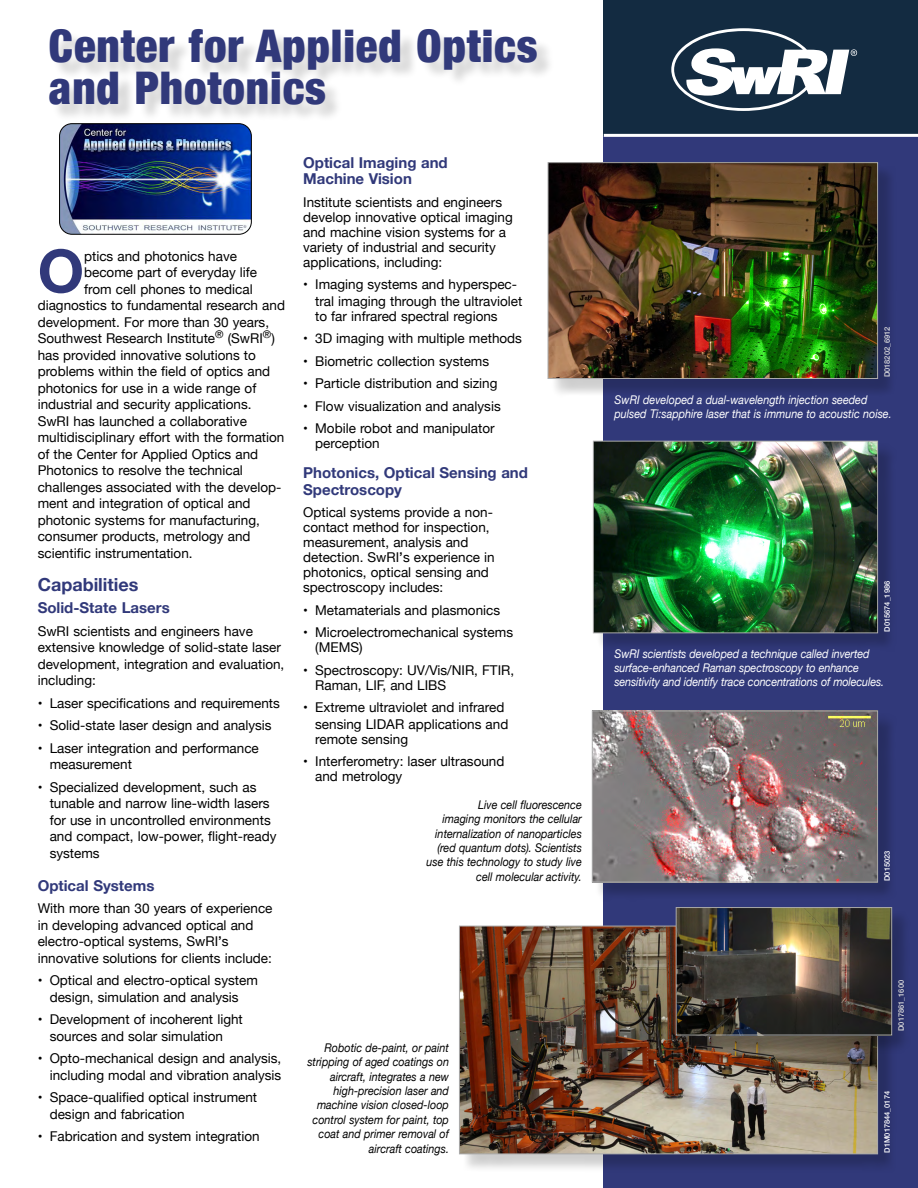
<style>
.page{position:relative;width:918px;height:1188px;background:#fff}
.page>*{position:absolute;margin:0;border:0;box-sizing:border-box;transform-origin:0 0}
.t1{font:700 59.7px "Helvetica Neue";color:#31397a}
.t2{font:900 condensed 45px/42px "Helvetica Neue";letter-spacing:.02em;color:#31397a}
.t3{font:700 18px "Helvetica Neue";color:#31397a}
.t4{font:700 15px/16.5px "Helvetica Neue";color:#31397a}
.t5{font:13.5px/16.5px "Helvetica Neue";color:#000}
.t6{font:italic 12px/14.4px "Helvetica Neue";color:#000;text-align:right;scale:.9 1}
.t7{font:italic 12px/14.4px "Helvetica Neue";letter-spacing:-.01em;color:#fff;scale:.9 1}
.t8{font:500 7.5px "Helvetica Neue";color:#fff}
.s1{font-weight:500}
</style>
<div class="page">
<div style="left:52px;top:31px;width:503px;height:92px;background:#000;opacity:.17"></div>
<div style="left:604px;top:0;width:314px;height:1188px;background:#31397a"></div>
<div style="left:604px;top:0;width:314px;height:135px;background:#132b41"></div>
<hr style="left:604px;top:134px;width:314px;height:3px;background:#fff">
<div style="left:550px;top:165px;width:347px;height:233px;background:#000;opacity:.2"></div>
<img style="left:550px;top:164px;width:326px;height:213px">
<div style="left:548px;top:162px;width:330px;height:217px;border:1px solid #aaa"></div>
<div style="left:461px;top:928px;width:436px;height:245px;background:#000;opacity:.2"></div>
<img style="left:461px;top:928px;width:415px;height:224px">
<div style="left:459px;top:926px;width:419px;height:228px;border:1px solid #aaa"></div>
<div style="left:678px;top:910px;width:233px;height:144px;background:#000;opacity:.2"></div>
<img style="left:678px;top:909px;width:212px;height:124px">
<div style="left:676px;top:907px;width:216px;height:128px;border:1px solid #aaa"></div>
<img style="left:60px;top:124px;width:191px;height:110px">
<div style="left:59px;top:123px;width:193px;height:112px;border:1px solid #000;border-radius:12px"></div>
<div style="left:595px;top:443px;width:302px;height:209px;background:#000;opacity:.2"></div>
<img style="left:595px;top:443px;width:281px;height:188px">
<div style="left:593px;top:441px;width:285px;height:192px;border:1px solid #aaa"></div>
<div style="left:594px;top:713px;width:303px;height:188px;background:#000;opacity:.2"></div>
<img style="left:594px;top:713px;width:282px;height:168px">
<div style="left:592px;top:711px;width:286px;height:172px;border:1px solid #aaa"></div>
<svg style="left:671px;top:28px;width:186px;height:83px"></svg>
<p class="t2" style="left:49px;top:22px;width:490px">Center for Applied Optics and Photonics</p>
<p class="t1" style="left:38px;top:224px;width:48px">O</p>
<p class="t5" style="left:84px;top:249px;width:154px">ptics and photonics have</p>
<p class="t5" style="left:84px;top:265px;width:175px">become part of everyday life</p>
<p class="t5" style="left:84px;top:282px;width:170px">from cell phones to medical</p>
<p class="t5" style="left:38px;top:298px;width:249px">diagnostics to fundamental research and</p>
<p class="t5" style="left:38px;top:315px;width:233px">development. For more than 30 years,</p>
<p class="t5" style="left:38px;top:331px;width:239px">Southwest Research Institute<sup>®</sup> (SwRI<sup>®</sup>)</p>
<p class="t5" style="left:38px;top:348px;width:220px">has provided innovative solutions to</p>
<p class="t5" style="left:38px;top:364px;width:234px">problems within the field of optics and</p>
<p class="t5" style="left:38px;top:381px;width:220px">photonics for use in a wide range of</p>
<p class="t5" style="left:38px;top:397px;width:215px">industrial and security applications.</p>
<p class="t5" style="left:38px;top:414px;width:211px">SwRI has launched a collaborative</p>
<p class="t5" style="left:38px;top:430px;width:248px">multidisciplinary effort with the formation</p>
<p class="t5" style="left:38px;top:447px;width:222px">of the Center for Applied Optics and</p>
<p class="t5" style="left:38px;top:463px;width:207px">Photonics to resolve the technical</p>
<p class="t5" style="left:38px;top:480px;width:245px">challenges associated with the develop-</p>
<p class="t5" style="left:38px;top:496px;width:214px">ment and integration of optical and</p>
<p class="t5" style="left:38px;top:513px;width:224px">photonic systems for manufacturing,</p>
<p class="t5" style="left:38px;top:529px;width:214px">consumer products, metrology and</p>
<p class="t5" style="left:38px;top:546px;width:156px">scientific instrumentation.</p>
<p class="t3" style="left:38px;top:570px;width:102px">Capabilities</p>
<p class="t4" style="left:38px;top:600px;width:134px">Solid-State Lasers</p>
<p class="t5" style="left:38px;top:624px;width:248px">SwRI scientists and engineers have extensive knowledge of solid-state laser development, integration and evaluation, including:</p>
<p class="t5" style="left:38px;top:696px;width:244px">• Laser specifications and requirements</p>
<p class="t5" style="left:38px;top:718px;width:236px">• Solid-state laser design and analysis</p>
<p class="t5" style="left:50px;top:741px;width:211px;text-indent:-12px">• Laser integration and performance measurement</p>
<p class="t5" style="left:50px;top:780px;width:228px;text-indent:-12px">• Specialized development, such as tunable and narrow line-width lasers for use in uncontrolled environments and compact, low-power, flight-ready systems</p>
<p class="t4" style="left:38px;top:878px;width:118px">Optical Systems</p>
<p class="t5" style="left:38px;top:901px;width:236px">With more than 30 years of experience in developing advanced optical and electro-optical systems, SwRI<span class="s1">’</span>s innovative solutions for clients include:</p>
<p class="t5" style="left:38px;top:973px;width:222px;text-align:center">• Optical and electro-optical system design, simulation and analysis</p>
<p class="t5" style="left:38px;top:1012px;width:207px;text-align:center">• Development of incoherent light sources and solar simulation</p>
<p class="t5" style="left:38px;top:1051px;width:245px;text-align:right">• Opto-mechanical design and analysis, including modal and vibration analysis</p>
<p class="t5" style="left:50px;top:1090px;width:209px;text-indent:-12px">• Space-qualified optical instrument design and fabrication</p>
<p class="t5" style="left:38px;top:1129px;width:223px">• Fabrication and system integration</p>
<p class="t4" style="left:303px;top:154px;width:146px">Optical Imaging and<br>Machine Vision</p>
<p class="t5" style="left:303px;top:195px;width:211px;line-height:15px">Institute scientists and engineers develop innovative optical imaging and machine vision systems for a variety of industrial and security applications, including:</p>
<p class="t5" style="left:315px;top:277px;width:209px;text-indent:-12px">• Imaging systems and hyperspec&shy;tral imaging through the ultraviolet</p>
<p class="t5" style="left:315px;top:308px;width:184px">to far infrared spectral regions</p>
<p class="t5" style="left:303px;top:331px;width:220px">• 3D imaging with multiple methods</p>
<p class="t5" style="left:303px;top:353px;width:188px">• Biometric collection systems</p>
<p class="t5" style="left:303px;top:376px;width:196px">• Particle distribution and sizing</p>
<p class="t5" style="left:303px;top:398px;width:199px">• Flow visualization and analysis</p>
<p class="t5" style="left:315px;top:422px;width:181px;line-height:15px;text-indent:-12px">• Mobile robot and manipulator perception</p>
<p class="t4" style="left:303px;top:465px;width:226px">Photonics, Optical Sensing and<br>Spectroscopy</p>
<p class="t5" style="left:303px;top:506px;width:193px;line-height:15px">Optical systems provide a non&shy;contact method for inspection, measurement, analysis and detection. SwRI<span class="s1">’</span>s experience in photonics, optical sensing and spectroscopy includes:</p>
<p class="t5" style="left:303px;top:602px;width:199px">• Metamaterials and plasmonics</p>
<p class="t5" style="left:315px;top:626px;width:199px;line-height:15px;text-indent:-12px">• Microelectromechanical systems (MEMS)</p>
<p class="t5" style="left:315px;top:663px;width:201px;line-height:15px;text-indent:-12px">• Spectroscopy: UV/Vis/NIR, FTIR,<br>Raman, LIF, and LIBS</p>
<p class="t5" style="left:303px;top:700px;width:207px;text-align:right">• Extreme ultraviolet and infrared sensing LIDAR applications and</p>
<p class="t5" style="left:315px;top:731px;width:94px">remote sensing</p>
<p class="t5" style="left:315px;top:755px;width:191px;line-height:15px;text-indent:-12px">• Interferometry: laser ultrasound and metrology</p>
<p class="t6" style="left:427px;top:798px;width:174px">Live cell fluorescence<br>imaging monitors the cellular internalization of nanoparticles (red quantum dots). Scientists use this technology to study live cell molecular activity.</p>
<p class="t6" style="left:307px;top:1041px;width:159px">Robotic de-paint, or paint stripping of aged coatings on aircraft, integrates a new high-precision laser and machine vision closed-loop control system for paint, top coat and primer removal of aircraft coatings.</p>
<p class="t8" style="left:881px;top:377px;width:52px;rotate:-90deg">D018202_6912</p>
<p class="t7" style="left:615px;top:393px;width:310px">SwRI developed a dual-wavelength injection seeded pulsed Ti:sapphire laser that is immune to acoustic noise.</p>
<p class="t8" style="left:881px;top:632px;width:52px;rotate:-90deg">D015674_1986</p>
<p class="t7" style="left:615px;top:647px;width:301px">SwRI scientists developed a technique called inverted surface-enhanced Raman spectroscopy to enhance sensitivity and identify trace concentrations of molecules.</p>
<p class="t8" style="left:881px;top:881px;width:32px;rotate:-90deg">D015023</p>
<p class="t8" style="left:895px;top:1031px;width:52px;rotate:-90deg">D017861_1600</p>
<p class="t8" style="left:881px;top:1153px;width:63px;rotate:-90deg">D1M017844_0174</p>
</div>
